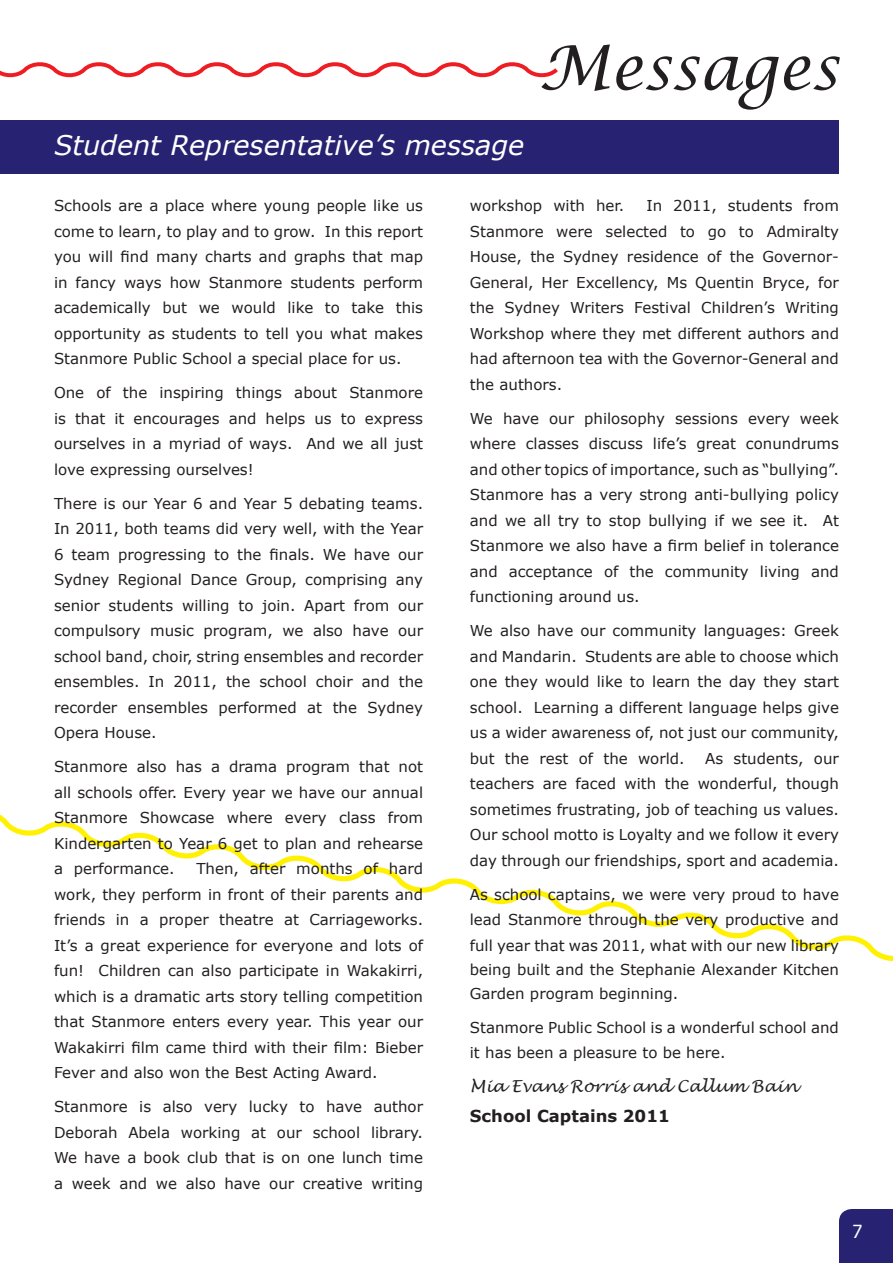
<style>
.page{position:relative;width:893px;height:1263px;background:#fff}
.page>*{position:absolute;margin:0;border:0;box-sizing:border-box;transform-origin:0 0}
.t1{font:italic 61.5px "Lucida Calligraphy";color:#231f20}
.t2{font:italic 27px "Verdana";color:#fff}
.t3{font:18px "Tahoma";color:#fff}
.text10pt-17pt_1{font:italic 16.5px "Lucida Handwriting";color:#231f20}
.text10pt-17pt_1-2{font:700 16.5px "Verdana";color:#231f20}
.text10pt-17pt_1-3{font:15px/25.5px "Verdana";color:#231f20;text-align:justify}
</style>
<div class="page">
<svg style="left:0;top:814px;width:893px;height:148px"></svg>
<div style="left:839px;top:1209px;width:54px;height:54px;background:#272372"></div>
<div style="left:0;top:120px;width:839px;height:53px;background:#272372"></div>
<svg style="left:0;top:62px;width:558px;height:16px"></svg>
<p class="t1" style="left:539px;top:31px;width:301px">Messages</p>
<p class="t2" style="left:54px;top:127px;width:472px">Student Representative’s message</p>
<p class="text10pt-17pt_1-3" style="left:54px;top:193px;width:371px">Schools are a place where young people like us come to learn, to play and to grow. In this report you will find many charts and graphs that map in fancy ways how Stanmore students perform academically but we would like to take this opportunity as students to tell you what makes Stanmore Public School a special place for us.</p>
<p class="text10pt-17pt_1-3" style="left:54px;top:380px;width:371px">One of the inspiring things about Stanmore is that it encourages and helps us to express ourselves in a myriad of ways. And we all just love expressing ourselves!</p>
<p class="text10pt-17pt_1-3" style="left:54px;top:490px;width:371px">There is our Year 6 and Year 5 debating teams.<br>In 2011, both teams did very well, with the Year 6 team progressing to the finals. We have our Sydney Regional Dance Group, comprising any senior students willing to join. Apart from our compulsory music program, we also have our school band, choir, string ensembles and recorder ensembles. In 2011, the school choir and the recorder ensembles performed at the Sydney Opera House.</p>
<p class="text10pt-17pt_1-3" style="left:54px;top:754px;width:371px">Stanmore also has a drama program that not all schools offer. Every year we have our annual Stanmore Showcase where every class from Kindergarten to Year 6 get to plan and rehearse a performance.</p>
<p class="text10pt-17pt_1-3" style="left:470px;top:193px;width:371px;text-indent:176px">In 2011, students from Stanmore were selected to go to Admiralty House, the Sydney residence of the Governor-General, Her Excellency, Ms Quentin Bryce, for the Sydney Writers Festival Children’s Writing Workshop where they met different authors and had afternoon tea with the Governor-General and the authors.</p>
<p class="text10pt-17pt_1-3" style="left:470px;top:405px;width:371px">We have our philosophy sessions every week where classes discuss life’s great conundrums and other topics of importance, such as “bullying”.<br>Stanmore has a very strong anti-bullying policy and we all try to stop bullying if we see it. At Stanmore we also have a firm belief in tolerance and acceptance of the community living and functioning around us.</p>
<p class="text10pt-17pt_1-3" style="left:470px;top:618px;width:371px">We also have our community languages: Greek and Mandarin. Students are able to choose which one they would like to learn the day they start school. Learning a different language helps give us a wider awareness of, not just our community, but the rest of the world.</p>
<p class="text10pt-17pt_1-3" style="left:470px;top:193px;width:156px">workshop with her.</p>
<p class="text10pt-17pt_1-3" style="left:470px;top:745px;width:371px;text-indent:235px">As students, our teachers are faced with the wonderful, though sometimes frustrating, job of teaching us values.<br>Our school motto is Loyalty and we follow it every day through our friendships, sport and academia.</p>
<p class="text10pt-17pt_1-3" style="left:470px;top:881px;width:371px">As school captains, we were very proud to have lead Stanmore through the very productive and full year that was 2011, what with our new library</p>
<p class="text10pt-17pt_1-3" style="left:470px;top:957px;width:371px;line-height:24px">being built and the Stephanie Alexander Kitchen<br>Garden program beginning.</p>
<p class="text10pt-17pt_1-3" style="left:470px;top:1014px;width:371px">Stanmore Public School is a wonderful school and it has been a pleasure to be here.</p>
<p class="text10pt-17pt_1" style="left:470px;top:1077px;width:329px">Mia Evans Rorris and Callum Bain</p>
<p class="text10pt-17pt_1-2" style="left:470px;top:1104px;width:201px">School Captains 2011</p>
<p class="text10pt-17pt_1-3" style="left:54px;top:856px;width:371px;text-indent:142px">Then, after months of hard work, they perform in front of their parents and friends in a proper theatre at Carriageworks.<br>It’s a great experience for everyone and lots of fun! Children can also participate in Wakakirri, which is a dramatic arts story telling competition that Stanmore enters every year. This year our Wakakirri film came third with their film: Bieber Fever and also won the Best Acting Award.</p>
<p class="text10pt-17pt_1-3" style="left:54px;top:1094px;width:371px">Stanmore is also very lucky to have author Deborah Abela working at our school library.<br>We have a book club that is on one lunch time a week and we also have our creative writing</p>
<p class="t3" style="left:853px;top:1220px;width:11px">7</p>
</div>
